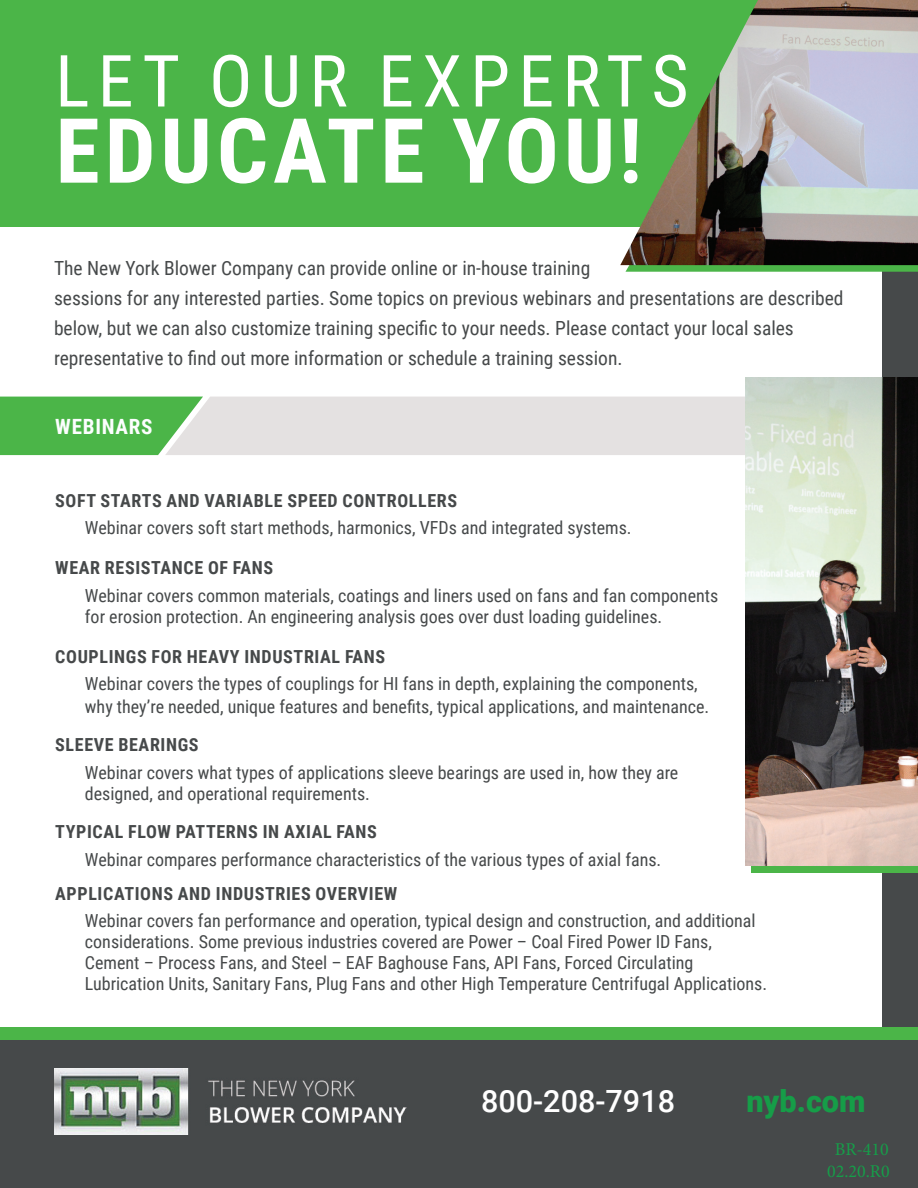
<style>
.page{position:relative;width:918px;height:1188px;background:#fff}
.page>*{position:absolute;margin:0;border:0;box-sizing:border-box;transform-origin:0 0}
.t1{font:700 90px "Roboto Condensed";letter-spacing:.055em;color:#fff}
.t2{font:72px "Roboto Condensed";letter-spacing:.115em;color:#fff}
.t3{font:500 30.6px "Roboto";color:#fff}
.t4{font:900 30.6px "Roboto";color:#169d48}
.t5{font:700 21px "Roboto Condensed";letter-spacing:.035em;color:#fcfefe}
.t6{font:19.5px/30px "Roboto Condensed";color:#46494a}
.t7{font:18px/21px "Roboto Condensed";color:#46494a}
.t8{font:700 18px "Roboto Condensed";letter-spacing:.035em;color:#46494a}
.t9{font:18px/21.8px "Minion Pro";color:#169d49;text-align:center}
</style>
<div class="page">
<div style="left:882px;top:82px;width:36px;height:1007px;background:#46494a"></div>
<div style="left:0;top:1040px;width:918px;height:148px;background:#46494a"></div>
<img style="left:54px;top:1068px;width:352px;height:66px">
<div style="left:0;top:1027px;width:918px;height:13px;background:#4bb548"></div>
<div style="left:0;top:0;width:918px;height:227px;background:#4bb548"></div>
<svg style="left:626px;top:265px;width:292px;height:7px;background:#51b44e"></svg>
<img style="left:620px;top:0;width:298px;height:265px">
<svg style="left:0;top:397px;width:745px;height:58px;background:#bed6bb"></svg>
<div style="left:751px;top:861px;width:167px;height:12px;background:#4bb548"></div>
<img style="left:745px;top:378px;width:173px;height:488px">
<h2 class="t2" style="left:55px;top:30px;width:635px">LET OUR EXPERTS</h2>
<h1 class="t1" style="left:56px;top:88px;width:588px">EDUCATE YOU!</h1>
<p class="t6" style="left:54px;top:252px;width:791px">The New York Blower Company can provide online or in-house training<br>sessions for any interested parties. Some topics on previous webinars and presentations are described below, but we can also customize training specific to your needs. Please contact your local sales representative to find out more information or schedule a training session.</p>
<p class="t5" style="left:55px;top:412px;width:99px">WEBINARS</p>
<p class="t8" style="left:55px;top:488px;width:403px">SOFT STARTS AND VARIABLE SPEED CONTROLLERS</p>
<p class="t7" style="left:85px;top:517px;width:548px">Webinar covers soft start methods, harmonics, VFDs and integrated systems.</p>
<p class="t8" style="left:55px;top:555px;width:219px">WEAR RESISTANCE OF FANS</p>
<p class="t7" style="left:85px;top:584px;width:635px">Webinar covers common materials, coatings and liners used on fans and fan components for erosion protection. An engineering analysis goes over dust loading guidelines.</p>
<p class="t8" style="left:55px;top:644px;width:332px">COUPLINGS FOR HEAVY INDUSTRIAL FANS</p>
<p class="t7" style="left:85px;top:672px;width:626px;line-height:22.5px">Webinar covers the types of couplings for HI fans in depth, explaining the components, why they’re needed, unique features and benefits, typical applications, and maintenance.</p>
<p class="t8" style="left:55px;top:732px;width:145px">SLEEVE BEARINGS</p>
<p class="t7" style="left:85px;top:761px;width:595px">Webinar covers what types of applications sleeve bearings are used in, how they are designed, and operational requirements.</p>
<p class="t8" style="left:55px;top:819px;width:323px">TYPICAL FLOW PATTERNS IN AXIAL FANS</p>
<p class="t7" style="left:85px;top:848px;width:578px">Webinar compares performance characteristics of the various types of axial fans.</p>
<p class="t8" style="left:55px;top:881px;width:344px">APPLICATIONS AND INDUSTRIES OVERVIEW</p>
<p class="t7" style="left:85px;top:910px;width:684px">Webinar covers fan performance and operation, typical design and construction, and additional considerations. Some previous industries covered are Power – Coal Fired Power ID Fans, Cement – Process Fans, and Steel – EAF Baghouse Fans, API Fans, Forced Circulating Lubrication Units, Sanitary Fans, Plug Fans and other High Temperature Centrifugal Applications.</p>
<h3 class="t3" style="left:481px;top:1080px;width:196px">800-208-7918</h3>
<h3 class="t4" style="left:746px;top:1080px;width:121px">nyb.com</h3>
<p class="t9" style="left:827px;top:1138px;width:64px">BR-410<br>02.20.R0</p>
</div>
